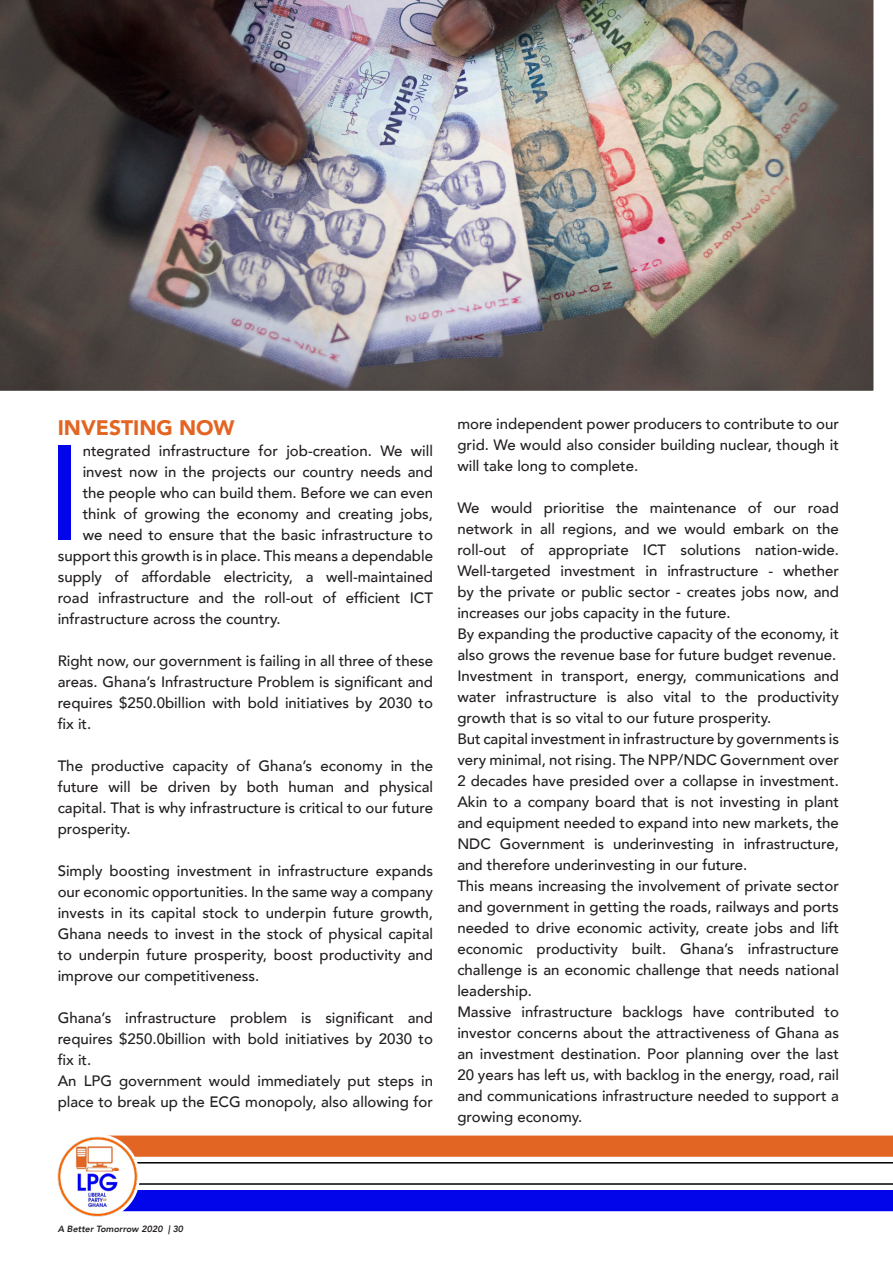
<style>
.page{position:relative;width:893px;height:1263px;background:#fff}
.page>*{position:absolute;margin:0;border:0;box-sizing:border-box;transform-origin:0 0}
.t1{font:500 133.65px "Avenir";color:#0205ea}
.t2{font:900 21px "Avenir";color:#e26523}
.t3{font:500 15px/21px "Avenir";color:#231f20;text-align:justify}
.t4{font:italic 800 9px "Avenir";color:#231f20}
</style>
<div class="page">
<svg style="left:140px;top:1135px;width:753px;height:76px"></svg>
<img style="left:57px;top:1135px;width:83px;height:82px">
<img style="left:0;top:0;width:874px;height:391px">
<p class="t2" style="left:58px;top:410px;width:178px">INVESTING NOW</p>
<p class="t1" style="left:46px;top:378px;width:39px">I</p>
<p class="t3" style="left:83px;top:439px;width:352px">ntegrated infrastructure for job-creation. We will</p>
<p class="t3" style="left:83px;top:460px;width:352px">invest now in the projects our country needs and</p>
<p class="t3" style="left:83px;top:481px;width:352px">the people who can build them. Before we can even</p>
<p class="t3" style="left:83px;top:502px;width:352px">think of growing the economy and creating jobs,</p>
<p class="t3" style="left:83px;top:523px;width:352px">we need to ensure that the basic infrastructure to</p>
<p class="t3" style="left:58px;top:544px;width:377px">support this growth is in place. This means a dependable</p>
<p class="t3" style="left:58px;top:565px;width:377px">supply of affordable electricity, a well-maintained</p>
<p class="t3" style="left:58px;top:586px;width:377px">road infrastructure and the roll-out of efficient ICT</p>
<p class="t3" style="left:58px;top:607px;width:224px">infrastructure across the country.</p>
<p class="t3" style="left:58px;top:649px;width:377px">Right now, our government is failing in all three of these areas. Ghana’s Infrastructure Problem is significant and requires $250.0billion with bold initiatives by 2030 to fix it.</p>
<p class="t3" style="left:58px;top:754px;width:377px">The productive capacity of Ghana’s economy in the future will be driven by both human and physical capital. That is why infrastructure is critical to our future prosperity.</p>
<p class="t3" style="left:58px;top:859px;width:377px">Simply boosting investment in infrastructure expands our economic opportunities. In the same way a company invests in its capital stock to underpin future growth, Ghana needs to invest in the stock of physical capital to underpin future prosperity, boost productivity and improve our competitiveness.</p>
<p class="t3" style="left:58px;top:1006px;width:377px">Ghana’s infrastructure problem is significant and requires $250.0billion with bold initiatives by 2030 to fix it.</p>
<p class="t3" style="left:58px;top:1069px;width:377px">An LPG government would immediately put steps in place to break up the ECG monopoly, also allowing for</p>
<p class="t3" style="left:457px;top:412px;width:383px">more independent power producers to contribute to our grid. We would also consider building nuclear, though it will take long to complete.</p>
<p class="t3" style="left:457px;top:496px;width:383px">We would prioritise the maintenance of our road network in all regions, and we would embark on the roll-out of appropriate ICT solutions nation-wide.<br>Well-targeted investment in infrastructure - whether by the private or public sector - creates jobs now, and increases our jobs capacity in the future.</p>
<p class="t3" style="left:457px;top:622px;width:383px">By expanding the productive capacity of the economy, it also grows the revenue base for future budget revenue.</p>
<p class="t3" style="left:457px;top:664px;width:383px">Investment in transport, energy, communications and water infrastructure is also vital to the productivity growth that is so vital to our future prosperity.</p>
<p class="t3" style="left:457px;top:727px;width:383px">But capital investment in infrastructure by governments is very minimal, not rising. The NPP/NDC Government over 2 decades have presided over a collapse in investment.<br>Akin to a company board that is not investing in plant and equipment needed to expand into new markets, the NDC Government is underinvesting in infrastructure, and therefore underinvesting in our future.</p>
<p class="t3" style="left:457px;top:874px;width:383px">This means increasing the involvement of private sector and government in getting the roads, railways and ports needed to drive economic activity, create jobs and lift economic productivity built. Ghana’s infrastructure challenge is an economic challenge that needs national leadership.</p>
<p class="t3" style="left:457px;top:1000px;width:383px">Massive infrastructure backlogs have contributed to investor concerns about the attractiveness of Ghana as an investment destination. Poor planning over the last 20 years has left us, with backlog in the energy, road, rail and communications infrastructure needed to support a growing economy.</p>
<p class="t4" style="left:58px;top:1223px;width:127px">A Better Tomorrow 2020 | 30</p>
</div>
